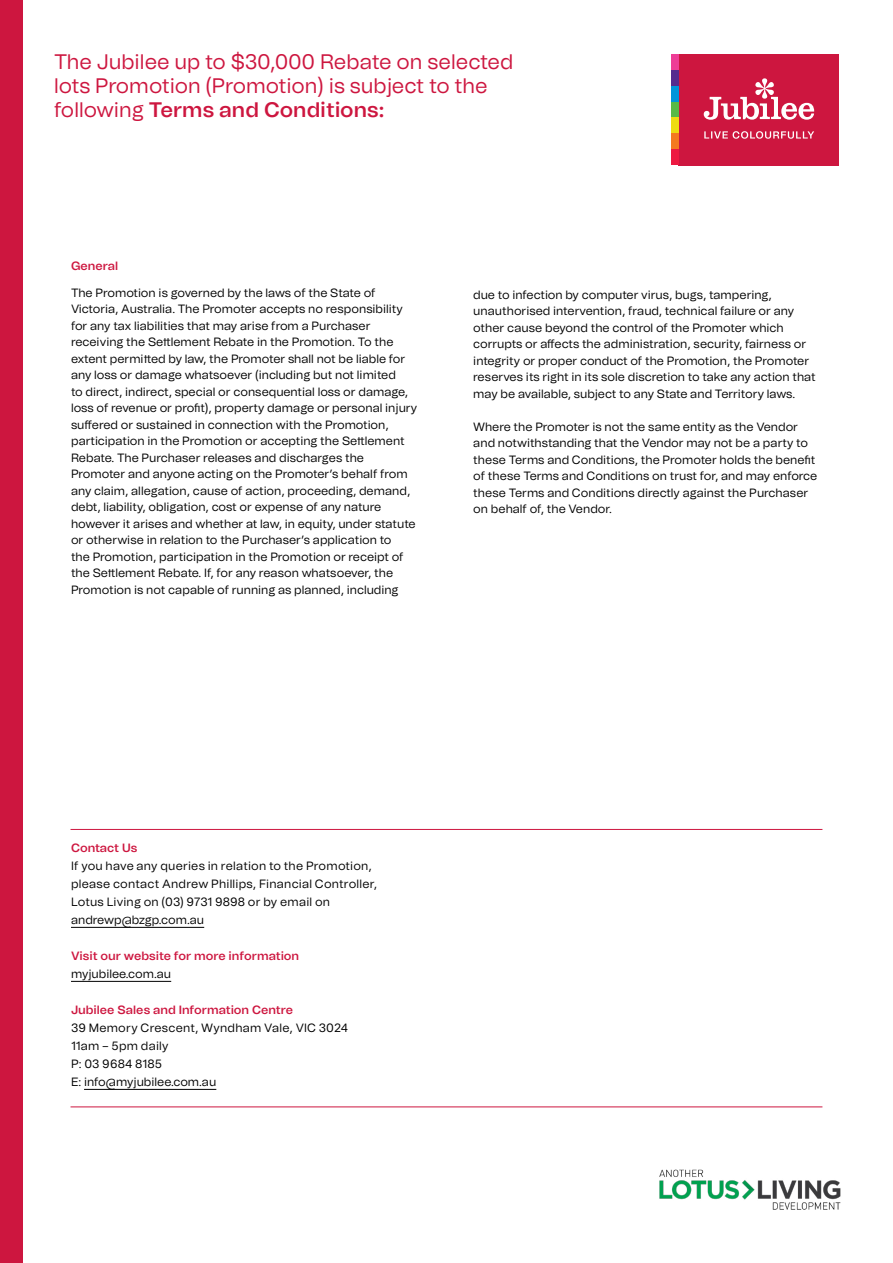
<style>
.page{position:relative;width:893px;height:1263px;background:#fff}
.page>*{position:absolute;margin:0;border:0;box-sizing:border-box;transform-origin:0 0}
.t1{font:21px/24px "Tomato Grotesk";color:#cd163f}
.t2{font:12px/16.5px "Tomato Grotesk";color:#000}
.t3{font:600 12px "Tomato Grotesk";color:#cd163f}
.s1{font-weight:600}
</style>
<div class="page">
<div style="left:0;top:0;width:22px;height:1263px;background:#cd163f"></div>
<div style="left:679px;top:54px;width:160px;height:111px;background:#cd163f"></div>
<div style="left:671px;top:54px;width:8px;height:16px;background:#ee3d96"></div>
<div style="left:671px;top:70px;width:8px;height:16px;background:#562c8e"></div>
<div style="left:671px;top:86px;width:8px;height:16px;background:#0095da"></div>
<div style="left:671px;top:102px;width:8px;height:16px;background:#58b947"></div>
<div style="left:671px;top:118px;width:8px;height:15px;background:#eedb12"></div>
<div style="left:671px;top:133px;width:8px;height:16px;background:#f47920"></div>
<div style="left:671px;top:149px;width:8px;height:16px;background:#ed1941"></div>
<svg style="left:704px;top:78px;width:110px;height:61px"></svg>
<img style="left:659px;top:1169px;width:182px;height:41px">
<hr style="left:71px;top:829px;width:751px;height:1px;background:#cd163f">
<hr style="left:71px;top:1107px;width:751px;height:1px;background:#cd163f">
<hr style="left:71px;top:927px;width:133px;height:1px;background:#000">
<hr style="left:71px;top:981px;width:100px;height:1px;background:#000">
<hr style="left:84px;top:1089px;width:132px;height:1px;background:#000">
<h1 class="t1" style="left:54px;top:49px;width:461px">The Jubilee up to $30,000 Rebate on selected lots Promotion (Promotion) is subject to the following <span class="s1">Terms and Conditions:</span></h1>
<p class="t3" style="left:71px;top:257px;width:49px">General</p>
<p class="t2" style="left:71px;top:284px;width:348px">The Promotion is governed by the laws of the State of Victoria, Australia. The Promoter accepts no responsibility for any tax liabilities that may arise from a Purchaser receiving the Settlement Rebate in the Promotion. To the extent permitted by law, the Promoter shall not be liable for any loss or damage whatsoever (including but not limited<br>to direct, indirect, special or consequential loss or damage, loss of revenue or profit), property damage or personal injury suffered or sustained in connection with the Promotion, participation in the Promotion or accepting the Settlement Rebate. The Purchaser releases and discharges the Promoter and anyone acting on the Promoter’s behalf from any claim, allegation, cause of action, proceeding, demand, debt, liability, obligation, cost or expense of any nature however it arises and whether at law, in equity, under statute or otherwise in relation to the Purchaser’s application to<br>the Promotion, participation in the Promotion or receipt of the Settlement Rebate. If, for any reason whatsoever, the Promotion is not capable of running as planned, including</p>
<p class="t2" style="left:473px;top:286px;width:344px">due to infection by computer virus, bugs, tampering, unauthorised intervention, fraud, technical failure or any other cause beyond the control of the Promoter which corrupts or affects the administration, security, fairness or integrity or proper conduct of the Promotion, the Promoter reserves its right in its sole discretion to take any action that may be available, subject to any State and Territory laws.</p>
<p class="t2" style="left:473px;top:418px;width:346px">Where the Promoter is not the same entity as the Vendor and notwithstanding that the Vendor may not be a party to these Terms and Conditions, the Promoter holds the benefit of these Terms and Conditions on trust for, and may enforce these Terms and Conditions directly against the Purchaser on behalf of, the Vendor.</p>
<p class="t3" style="left:71px;top:839px;width:68px">Contact Us</p>
<p class="t2" style="left:71px;top:857px;width:308px;line-height:18px">If you have any queries in relation to the Promotion, please contact Andrew Phillips, Financial Controller, Lotus Living on (03) 9731 9898 or by email on andrewp@bzgp.com.au</p>
<p class="t3" style="left:71px;top:947px;width:230px">Visit our website for more information</p>
<p class="t2" style="left:71px;top:965px;width:102px">myjubilee.com.au</p>
<p class="t3" style="left:71px;top:1001px;width:224px">Jubilee Sales and Information Centre</p>
<p class="t2" style="left:71px;top:1019px;width:278px;line-height:18px">39 Memory Crescent, Wyndham Vale, VIC 3024<br>11am – 5pm daily<br>P: 03 9684 8185<br>E: info@myjubilee.com.au</p>
</div>
